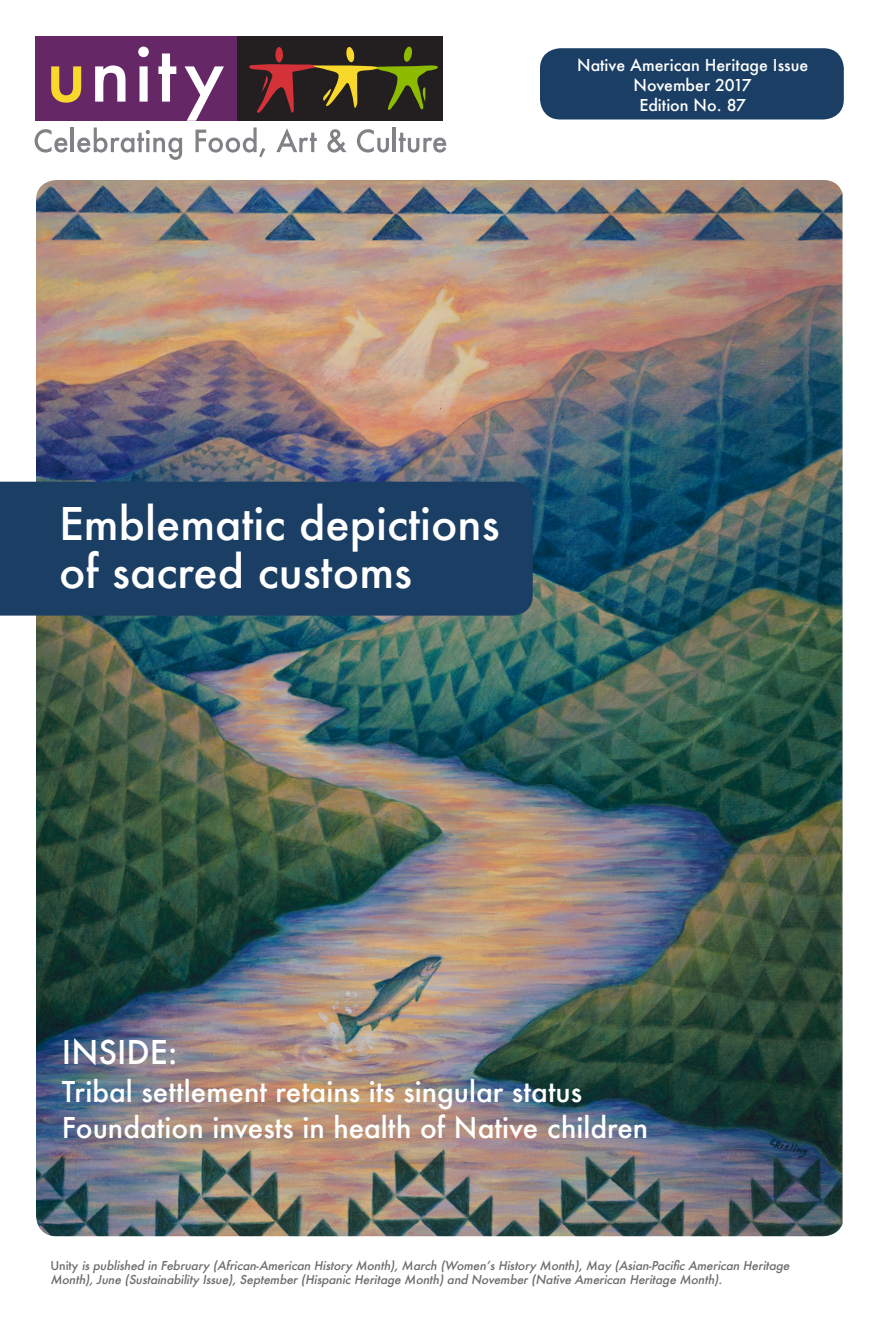
<style>
.page{position:relative;width:882px;height:1332px;background:#fff}
.page>*{position:absolute;margin:0;border:0;box-sizing:border-box;transform-origin:0 0}
.Story_Head{font:500 44px/48px "Futura";color:#fff}
.Story_Head-2{font:500 32px "Futura";color:#fff}
.Story_Head-3{font:500 28px "Futura";color:#fff}
.Story_Head-4{font:500 16px "Futura";color:#fff}
.Story_Head-5{font:italic 500 12px/14px "Futura";color:#6c6d70}
.s1{font-style:normal}
</style>
<div class="page">
<img style="left:36px;top:180px;width:807px;height:1056px">
<div style="left:0;top:482px;width:533px;height:134px;background:#1b3e64"></div>
<div style="left:540px;top:48px;width:304px;height:71px;background:#1b3e64;border-radius:20px"></div>
<svg style="left:35px;top:129px;width:33px;height:24px"></svg>
<hr style="left:71px;top:127px;width:3px;height:25px;background:#808285">
<svg style="left:77px;top:127px;width:105px;height:33px"></svg>
<svg style="left:196px;top:127px;width:69px;height:30px"></svg>
<svg style="left:276px;top:128px;width:41px;height:24px"></svg>
<svg style="left:327px;top:129px;width:20px;height:24px"></svg>
<svg style="left:357px;top:129px;width:32px;height:24px"></svg>
<hr style="left:393px;top:127px;width:3px;height:25px;background:#808285">
<svg style="left:399px;top:133px;width:47px;height:20px"></svg>
<div style="left:35px;top:36px;width:205px;height:84px;background:#652766"></div>
<div style="left:238px;top:36px;width:205px;height:84px;background:#231f20"></div>
<svg style="left:51px;top:66px;width:30px;height:37px"></svg>
<svg style="left:95px;top:65px;width:31px;height:37px"></svg>
<svg style="left:138px;top:47px;width:11px;height:55px"></svg>
<svg style="left:158px;top:53px;width:18px;height:49px"></svg>
<svg style="left:185px;top:66px;width:39px;height:55px"></svg>
<svg style="left:249px;top:46px;width:189px;height:67px"></svg>
<p class="Story_Head-4" style="left:577px;top:54px;width:233px">Native American Heritage Issue</p>
<p class="Story_Head-4" style="left:633px;top:74px;width:120px">November 2017</p>
<p class="Story_Head-4" style="left:639px;top:94px;width:108px">Edition No. 87</p>
<p class="Story_Head" style="left:59px;top:499px;width:442px">Emblematic depictions of sacred customs</p>
<p class="Story_Head-2" style="left:62px;top:1030px;width:117px">INSIDE:</p>
<p class="Story_Head-3" style="left:62px;top:1072px;width:522px">Tribal settlement retains its singular status</p>
<p class="Story_Head-3" style="left:62px;top:1108px;width:588px">Foundation invests in health of Native children</p>
<p class="Story_Head-5" style="left:50px;top:1258px;width:744px"><span class="s1">U n i t y</span> ispublished in February (African-American History Month),March (Women’sHistory Month),May (Asian-Pacific American Heritage<br>Month),June (Sustainability Issue),September(Hispanic Heritage Month)and November(Native American Heritage Month).</p>
</div>
